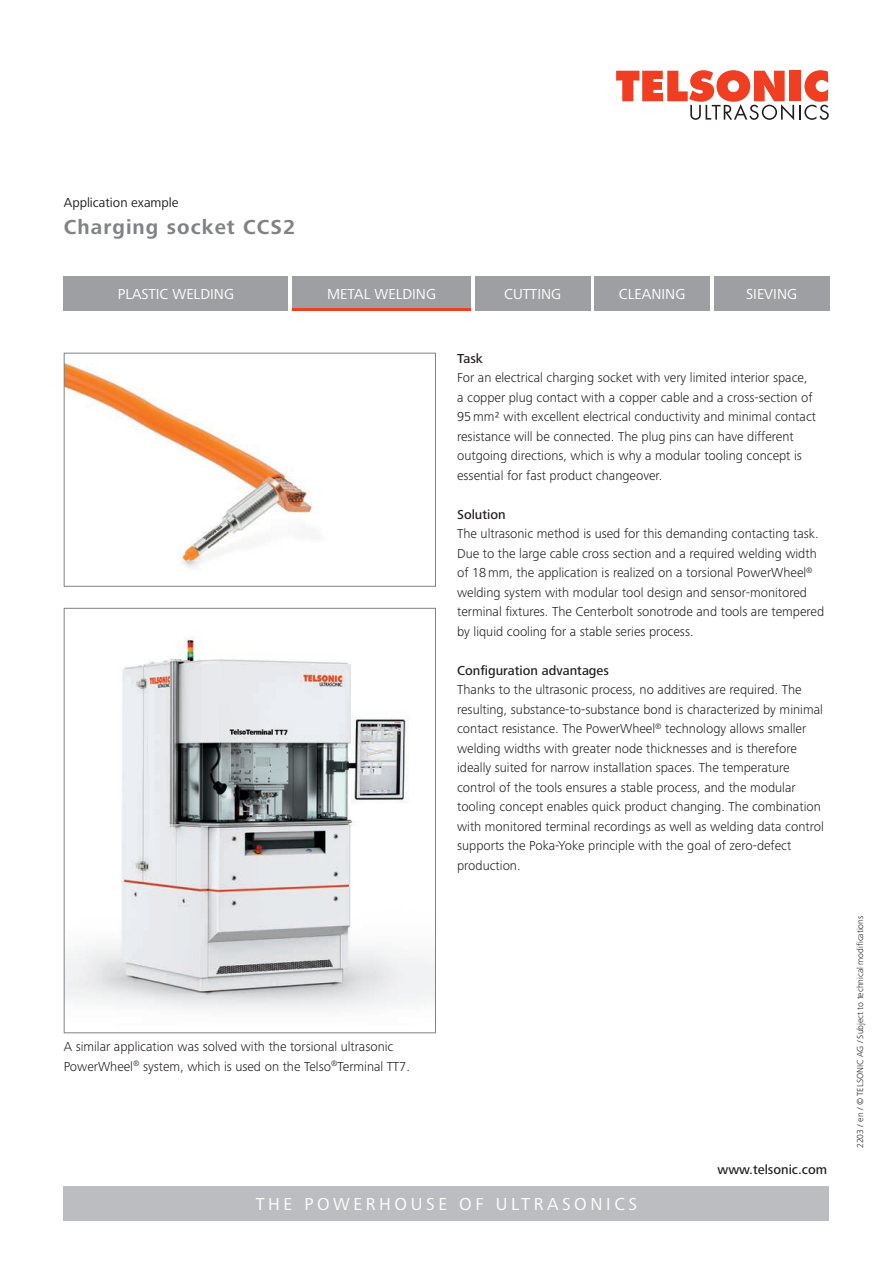
<style>
.page{position:relative;width:893px;height:1263px;background:#fff}
.page>*{position:absolute;margin:0;border:0;box-sizing:border-box;transform-origin:0 0}
.Haupttitel_grau{font:700 21px "Frutiger Next LTW1 G";letter-spacing:.05em;color:#808285}
.t1{font:18px "Frutiger Next LTW1 G";letter-spacing:.2em;color:#fff}
.Portfoliotitel_EN{font:15px "Frutiger Next LTW1 G";color:#fff}
.Lauftext_9_13pt{font:300 13.5px/19.5px "Frutiger Next LTW1 G";color:#231f20}
.Lauftext_9_13pt__med{font:500 13.5px "Frutiger Next LTW1 G";color:#231f20}
.Subtitel_schwarz{font:13.5px "Frutiger Next LTW1 G";color:#231f20}
.Version_6_7pt{font:300 9px "Frutiger Next LTW1 G";color:#231f20}
</style>
<div class="page">
<div style="left:64px;top:276px;width:224px;height:34px;background:#9d9fa2"></div>
<div style="left:292px;top:276px;width:179px;height:34px;background:#9d9fa2"></div>
<div style="left:475px;top:276px;width:115px;height:34px;background:#9d9fa2"></div>
<div style="left:595px;top:276px;width:115px;height:34px;background:#9d9fa2"></div>
<div style="left:714px;top:276px;width:115px;height:34px;background:#9d9fa2"></div>
<hr style="left:292px;top:308px;width:179px;height:2px;background:#ef3e22">
<svg style="left:616px;top:70px;width:213px;height:50px"></svg>
<div style="left:64px;top:1186px;width:765px;height:34px;background:#bcbdc0"></div>
<svg style="left:63px;top:352px;width:373px;height:235px"></svg>
<svg style="left:63px;top:607px;width:373px;height:426px"></svg>
<p class="Subtitel_schwarz" style="left:64px;top:195px;width:116px">Application example</p>
<p class="Haupttitel_grau" style="left:64px;top:215px;width:233px">Charging socket CCS2</p>
<p class="Portfoliotitel_EN" style="left:118px;top:285px;width:118px">PLASTIC WELDING</p>
<p class="Portfoliotitel_EN" style="left:327px;top:285px;width:110px">METAL WELDING</p>
<p class="Portfoliotitel_EN" style="left:504px;top:285px;width:58px">CUTTING</p>
<p class="Portfoliotitel_EN" style="left:619px;top:285px;width:68px">CLEANING</p>
<p class="Portfoliotitel_EN" style="left:746px;top:285px;width:53px">SIEVING</p>
<p class="Lauftext_9_13pt__med" style="left:457px;top:350px;width:27px">Task</p>
<p class="Lauftext_9_13pt" style="left:457px;top:368px;width:360px">For an electrical charging socket with very limited interior space, a copper plug contact with a copper cable and a cross-section of 95mm2 with excellent electrical conductivity and minimal contact resistance will be connected. The plug pins can have different outgoing directions, which is why a modular tooling concept is essential for fast product changeover.</p>
<p class="Lauftext_9_13pt__med" style="left:457px;top:506px;width:50px">Solution</p>
<p class="Lauftext_9_13pt" style="left:457px;top:524px;width:369px">The ultrasonic method is used for this demanding contacting task.<br>Due to the large cable cross section and a required welding width of 18mm, the application is realized on a torsional PowerWheel<sup>® </sup>welding system with modular tool design and sensor-monitored terminal fixtures. The Centerbolt sonotrode and tools are tempered by liquid cooling for a stable series process.</p>
<p class="Lauftext_9_13pt__med" style="left:457px;top:662px;width:153px">Configuration advantages</p>
<p class="Lauftext_9_13pt" style="left:457px;top:680px;width:368px">Thanks to the ultrasonic process, no additives are required. The resulting, substance-to-substance bond is characterized by minimal contact resistance. The PowerWheel<sup>®</sup> technology allows smaller welding widths with greater node thicknesses and is therefore ideally suited for narrow installation spaces. The temperature control of the tools ensures a stable process, and the modular tooling concept enables quick product changing. The combination with monitored terminal recordings as well as welding data control supports the Poka-Yoke principle with the goal of zero-defect production.</p>
<p class="Lauftext_9_13pt" style="left:64px;top:1037px;width:348px">A similar application was solved with the torsional ultrasonic<br>PowerWheel<sup>®</sup> system, which is used on the Telso<sup>®</sup>Terminal TT7.</p>
<p class="Lauftext_9_13pt__med" style="left:717px;top:1161px;width:111px">www.telsonic.com</p>
<h2 class="t1" style="left:256px;top:1194px;width:383px">THE POWERHOUSE OF ULTRASONICS</h2>
<p class="Version_6_7pt" style="left:855px;top:1148px;width:234px;rotate:-90deg">2203 / en / © TELSONIC AG / Subject to technical modifications</p>
</div>
